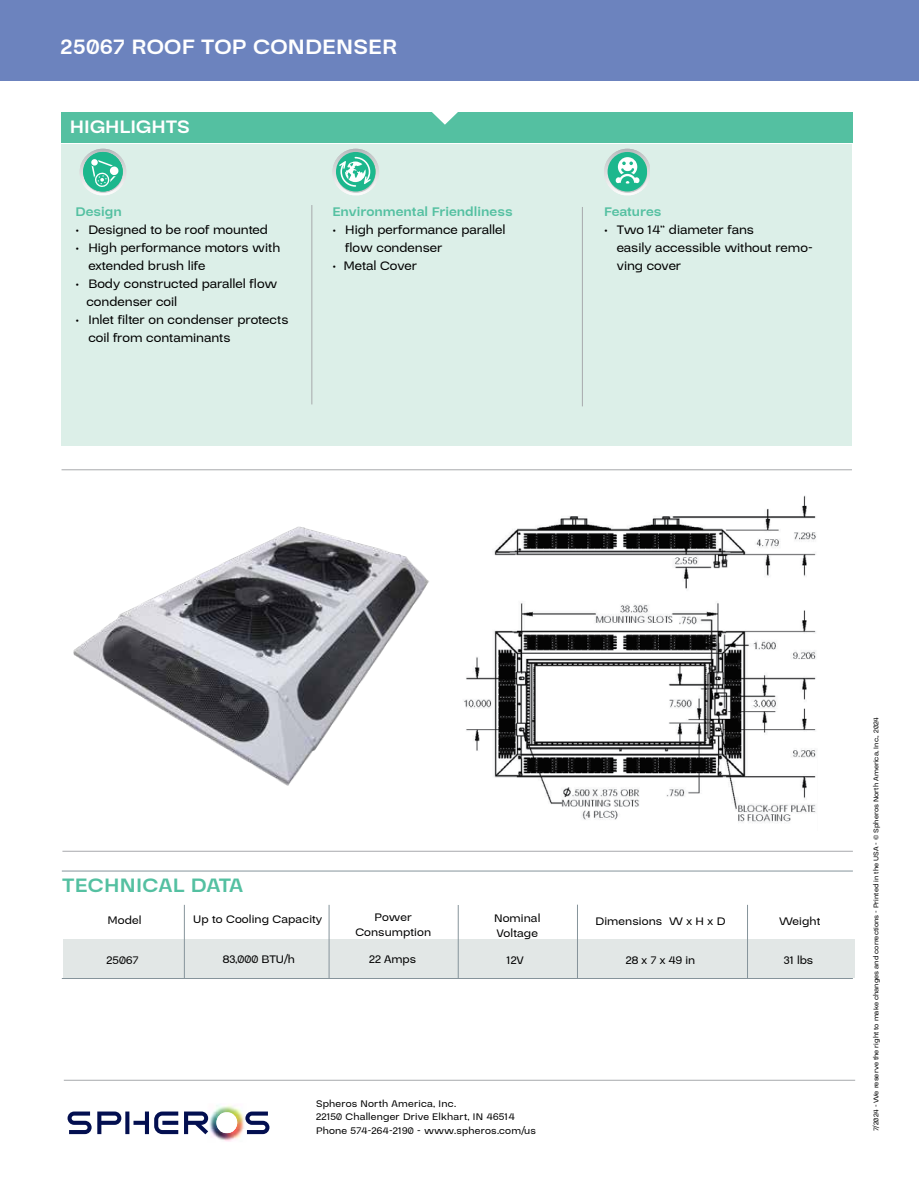
<style>
.page{position:relative;width:919px;height:1187px;background:#fff}
.page>*{position:absolute;margin:0;border:0;box-sizing:border-box;transform-origin:0 0}
.t1{font:700 22.5px "Stara";letter-spacing:.01em;color:#fff}
.t2{font:700 21px "Stara";letter-spacing:.01em;color:#54c0a1}
.t3{font:700 19.5px "Stara";color:#fff}
.t4{font:500 13.5px/18px "Stara";color:#000}
.t5{font:700 13.5px "Stara";color:#54c0a1}
.t6{font:500 12px/14.9px "Stara";letter-spacing:.01em;color:#000;text-align:center}
.t7{font:500 10.5px/13.5px "Stara";letter-spacing:.02em;color:#000}
.t8{font:500 7.5px "Stara";color:#000}
</style>
<div class="page">
<div style="left:62px;top:144px;width:790px;height:302px;background:#dcefe8"></div>
<div style="left:0;top:0;width:918px;height:81px;background:#6c83be"></div>
<hr style="left:64px;top:1079px;width:791px;height:1px;background:#a7a9ac">
<div style="left:62px;top:112px;width:790px;height:31px;background:#54c0a1"></div>
<svg style="left:432px;top:112px;width:26px;height:13px"></svg>
<hr style="left:311px;top:205px;width:1px;height:199px;background:#a7a9ac">
<hr style="left:582px;top:207px;width:1px;height:199px;background:#a7a9ac">
<hr style="left:61px;top:469px;width:790px;height:1px;background:#a7a9ac">
<hr style="left:62px;top:850px;width:790px;height:1px;background:#a7a9ac">
<div style="left:63px;top:939px;width:791px;height:39px;background:#e2e7e6"></div>
<hr style="left:184px;top:904px;width:1px;height:74px;background:#86949b">
<hr style="left:577px;top:904px;width:1px;height:74px;background:#86949b">
<hr style="left:747px;top:904px;width:1px;height:74px;background:#86949b">
<hr style="left:62px;top:870px;width:790px;height:1px;background:#86949b">
<hr style="left:62px;top:977px;width:790px;height:1px;background:#86949b">
<hr style="left:328px;top:904px;width:1px;height:73px;background:#86949b">
<hr style="left:458px;top:904px;width:1px;height:74px;background:#86949b">
<img style="left:469px;top:495px;width:347px;height:327px">
<img style="left:73px;top:526px;width:396px;height:260px">
<svg style="left:604px;top:149px;width:46px;height:46px"></svg>
<svg style="left:332px;top:149px;width:47px;height:46px"></svg>
<svg style="left:80px;top:149px;width:46px;height:46px"></svg>
<img style="left:208px;top:1105px;width:36px;height:36px">
<img style="left:216px;top:1112px;width:21px;height:20px;border-radius:10px">
<svg style="left:245px;top:1111px;width:24px;height:22px"></svg>
<svg style="left:68px;top:1111px;width:110px;height:22px"></svg>
<svg style="left:184px;top:1111px;width:24px;height:23px"></svg>
<h1 class="t1" style="left:61px;top:34px;width:338px">25067 ROOF TOP CONDENSER</h1>
<h3 class="t3" style="left:70px;top:116px;width:121px">HIGHLIGHTS</h3>
<p class="t5" style="left:76px;top:204px;width:48px">Design</p>
<p class="t4" style="left:76px;top:220px;width:194px">• Designed to be roof mounted</p>
<p class="t4" style="left:88px;top:238px;width:193px;text-indent:-13px">• High performance motors with extended brush life</p>
<p class="t4" style="left:86px;top:274px;width:192px;text-indent:-11px">• Body constructed parallel flow condenser coil</p>
<p class="t4" style="left:88px;top:310px;width:201px;text-indent:-13px">• Inlet filter on condenser protects coil from contaminants</p>
<p class="t5" style="left:332px;top:204px;width:182px">Environmental Friendliness</p>
<p class="t4" style="left:345px;top:220px;width:162px;text-indent:-13px">• High performance parallel flow condenser</p>
<p class="t4" style="left:332px;top:256px;width:86px">• Metal Cover</p>
<p class="t5" style="left:604px;top:204px;width:59px">Features</p>
<p class="t4" style="left:616px;top:220px;width:197px;text-indent:-13px">• Two 14“ diameter fans<br>easily accessible without remo&shy;ving cover</p>
<h2 class="t2" style="left:62px;top:873px;width:182px">TECHNICAL DATA</h2>
<p class="t6" style="left:355px;top:909px;width:77px">Power<br>Consumption</p>
<p class="t6" style="left:494px;top:910px;width:48px;text-align:left">Nominal<br>Voltage</p>
<p class="t6" style="left:193px;top:911px;width:131px">Up to Cooling Capacity</p>
<p class="t6" style="left:595px;top:913px;width:131px">Dimensions W x H x D</p>
<p class="t6" style="left:779px;top:913px;width:43px">Weight</p>
<p class="t6" style="left:108px;top:912px;width:36px">Model</p>
<p class="t6" style="left:106px;top:952px;width:34px">25067</p>
<p class="t6" style="left:223px;top:951px;width:74px">83,000 BTU/h</p>
<p class="t6" style="left:369px;top:951px;width:48px">22 Amps</p>
<p class="t6" style="left:506px;top:952px;width:19px">12V</p>
<p class="t6" style="left:626px;top:952px;width:71px">28 x 7 x 49 in</p>
<p class="t6" style="left:783px;top:952px;width:31px">31 lbs</p>
<p class="t7" style="left:316px;top:1096px;width:221px">Spheros North America, Inc.<br>22150 Challenger Drive Elkhart, IN 46514<br>Phone 574-264-2190 - www.spheros.com/us</p>
<p class="t8" style="left:871px;top:1131px;width:415px;rotate:-90deg">7/2024 - We reserve the right to make changes and corrections - Printed in the USA - © Spheros North America, Inc., 2024</p>
</div>
